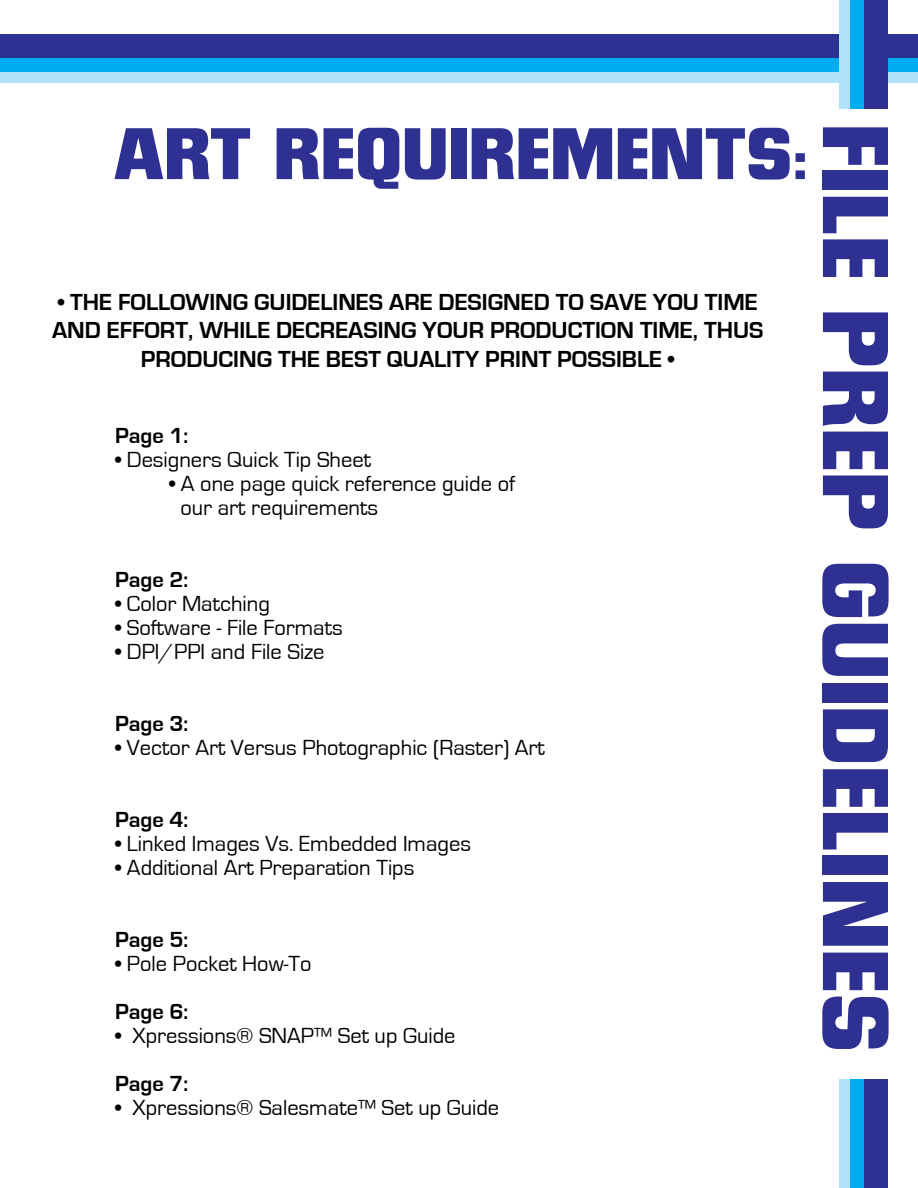
<style>
.page{position:relative;width:918px;height:1188px;background:#fff}
.page>*{position:absolute;margin:0;border:0;box-sizing:border-box;transform-origin:0 0}
.t1{font:84.6px "Neographik";color:#2e3092}
.t2{font:66.15px "Neographik";color:#2e3092}
.t3{font:700 23.85px/28.7px "Eurostile";color:#000;text-align:center}
.t4{font:22.5px/24px "Eurostile";color:#000}
.t5{font:700 22.5px "Eurostile";color:#000}
</style>
<div class="page">
<div style="left:0;top:48px;width:918px;height:35px;background:#aee2fa"></div>
<div style="left:0;top:37px;width:918px;height:35px;background:#00aeef"></div>
<div style="left:0;top:35px;width:918px;height:23px;background:#2e3092"></div>
<div style="left:839px;top:0;width:35px;height:108px;background:#aee2fa"></div>
<div style="left:850px;top:0;width:35px;height:108px;background:#00aeef"></div>
<div style="left:864px;top:0;width:23px;height:108px;background:#2e3092"></div>
<div style="left:839px;top:1080px;width:35px;height:108px;background:#aee2fa"></div>
<div style="left:850px;top:1080px;width:35px;height:108px;background:#00aeef"></div>
<div style="left:864px;top:1080px;width:23px;height:108px;background:#2e3092"></div>
<h2 class="t2" style="left:113px;top:113px;width:696px">ART REQUIREMENTS:</h2>
<h1 class="t1" style="left:907px;top:124px;width:930px;rotate:90deg">FILE PREP GUIDELINES</h1>
<p class="t3" style="left:52px;top:288px;width:713px">• THE FOLLOWING GUIDELINES ARE DESIGNED TO SAVE YOU TIME<br>AND EFFORT, WHILE DECREASING YOUR PRODUCTION TIME, THUS<br>PRODUCING THE BEST QUALITY PRINT POSSIBLE •</p>
<p class="t5" style="left:115px;top:423px;width:75px">Page 1:</p>
<p class="t4" style="left:115px;top:448px;width:257px">• Designers Quick Tip Sheet</p>
<p class="t4" style="left:180px;top:472px;width:336px;text-indent:-11px">• A one page quick reference guide of our art requirements</p>
<p class="t5" style="left:115px;top:567px;width:75px">Page 2:</p>
<p class="t4" style="left:115px;top:592px;width:156px">• Color Matching</p>
<p class="t4" style="left:115px;top:616px;width:229px">• Software - File Formats</p>
<p class="t4" style="left:115px;top:640px;width:211px">• DPI/PPI and File Size</p>
<p class="t5" style="left:115px;top:711px;width:75px">Page 3:</p>
<p class="t4" style="left:115px;top:736px;width:431px">• Vector Art Versus Photographic (Raster) Art</p>
<p class="t5" style="left:115px;top:807px;width:75px">Page 4:</p>
<p class="t4" style="left:115px;top:832px;width:357px">• Linked Images Vs. Embedded Images</p>
<p class="t4" style="left:115px;top:856px;width:301px">• Additional Art Preparation Tips</p>
<p class="t5" style="left:115px;top:927px;width:75px">Page 5:</p>
<p class="t4" style="left:115px;top:952px;width:198px">• Pole Pocket How-To</p>
<p class="t5" style="left:115px;top:999px;width:75px">Page 6:</p>
<p class="t4" style="left:115px;top:1024px;width:342px">• Xpressions® SNAP™ Set up Guide</p>
<p class="t5" style="left:115px;top:1071px;width:75px">Page 7:</p>
<p class="t4" style="left:115px;top:1096px;width:386px">• Xpressions® Salesmate™ Set up Guide</p>
</div>
